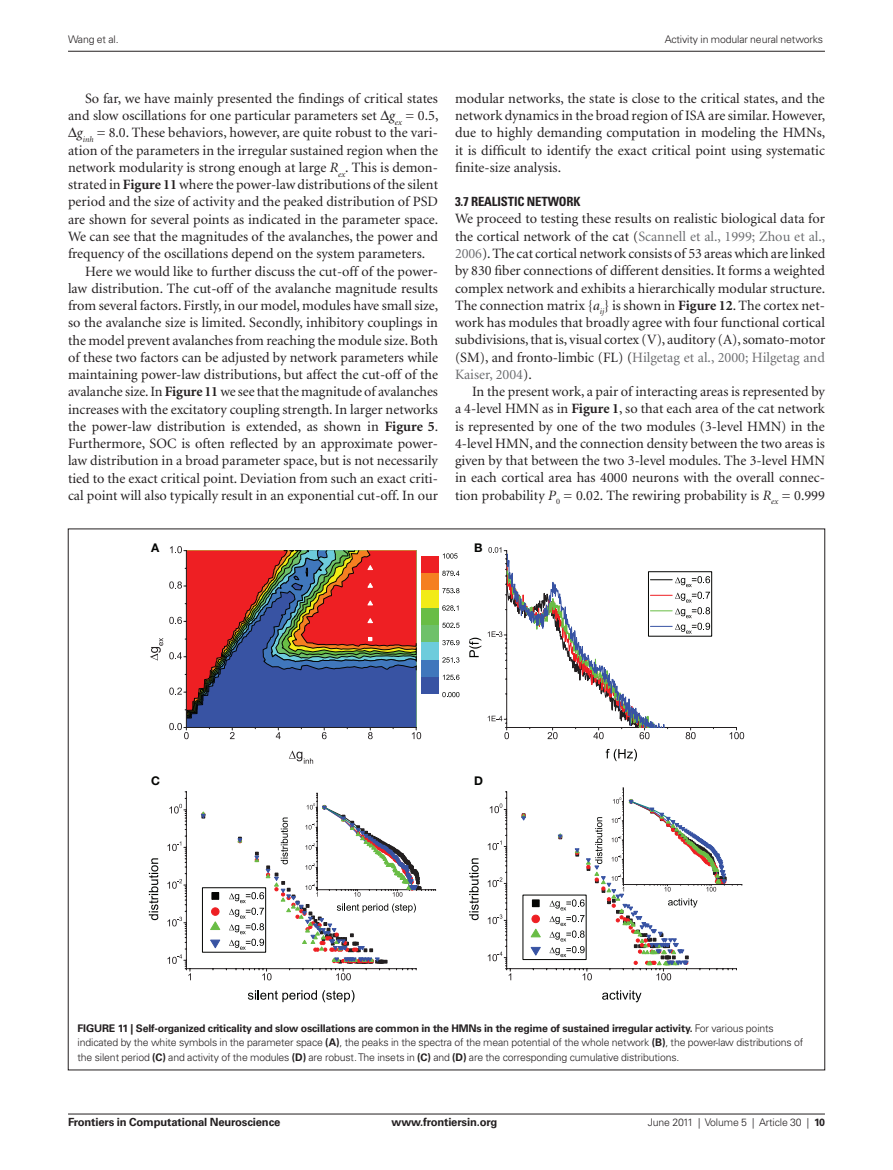
<style>
.page{position:relative;width:893px;height:1170px;background:#fff}
.page>*{position:absolute;margin:0;border:0;box-sizing:border-box;transform-origin:0 0}
.t1{font:14.25px/17.2px "Minion";color:#231f20;text-align:justify}
.t2{font:700 condensed 12.75px "Univers";letter-spacing:-.01em;color:#231f20}
.t3{font:700 12px "Helvetica Neue";color:#040503}
.t4{font:700 11.25px "Univers";letter-spacing:-.015em;color:#231f20}
.t5{font:300 10.5px/14.2px "Univers";letter-spacing:-.015em;color:#231f20}
.s1{color:#6c6d70}
.s2{font-style:italic}
.s3{font-weight:700}
</style>
<div class="page">
<hr style="left:186px;top:791px;width:1px;height:177px;background:#231f20">
<svg style="left:167px;top:798px;width:19px;height:69px"></svg>
<svg style="left:167px;top:873px;width:19px;height:32px"></svg>
<hr style="left:186px;top:968px;width:230px;height:1px;background:#231f20">
<svg style="left:397px;top:968px;width:20px;height:1px"></svg>
<svg style="left:243px;top:968px;width:29px;height:12px"></svg>
<svg style="left:167px;top:911px;width:24px;height:69px"></svg>
<hr style="left:506px;top:791px;width:1px;height:177px;background:#231f20">
<svg style="left:490px;top:791px;width:17px;height:38px"></svg>
<svg style="left:488px;top:835px;width:19px;height:31px"></svg>
<svg style="left:488px;top:872px;width:19px;height:31px"></svg>
<hr style="left:507px;top:968px;width:229px;height:1px;background:#231f20">
<svg style="left:488px;top:909px;width:23px;height:71px"></svg>
<svg style="left:201px;top:811px;width:4px;height:7px"></svg>
<svg style="left:320px;top:957px;width:70px;height:23px"></svg>
<svg style="left:169px;top:546px;width:252px;height:193px;background:#986275"></svg>
<svg style="left:150px;top:638px;width:13px;height:22px"></svg>
<svg style="left:289px;top:750px;width:24px;height:13px"></svg>
<div style="left:421px;top:676px;width:18px;height:18px;background:#3853a3"></div>
<div style="left:421px;top:659px;width:18px;height:17px;background:#4077bc"></div>
<div style="left:421px;top:642px;width:18px;height:17px;background:#6dccdc"></div>
<div style="left:421px;top:624px;width:18px;height:18px;background:#6ec16a"></div>
<div style="left:421px;top:607px;width:18px;height:17px;background:#69bd45"></div>
<div style="left:421px;top:590px;width:18px;height:17px;background:#f2eb17"></div>
<div style="left:421px;top:572px;width:18px;height:18px;background:#f57f21"></div>
<div style="left:421px;top:555px;width:18px;height:17px;background:#ee1f23"></div>
<svg style="left:442px;top:692px;width:17px;height:5px"></svg>
<svg style="left:443px;top:674px;width:16px;height:6px"></svg>
<svg style="left:442px;top:657px;width:17px;height:5px"></svg>
<svg style="left:442px;top:640px;width:17px;height:5px"></svg>
<svg style="left:442px;top:622px;width:17px;height:6px"></svg>
<svg style="left:442px;top:605px;width:16px;height:5px"></svg>
<svg style="left:442px;top:588px;width:17px;height:5px"></svg>
<svg style="left:442px;top:570px;width:17px;height:6px"></svg>
<svg style="left:443px;top:553px;width:14px;height:5px"></svg>
<svg style="left:488px;top:547px;width:256px;height:192px"></svg>
<svg style="left:469px;top:637px;width:12px;height:20px"></svg>
<svg style="left:606px;top:748px;width:31px;height:13px"></svg>
<div style="left:202px;top:887px;width:64px;height:65px;background:#fff;border:1px solid #040503"></div>
<div style="left:212px;top:892px;width:7px;height:7px;background:#040503"></div>
<div style="left:212px;top:907px;width:7px;height:8px;background:#ee1f23;border-radius:50%"></div>
<div style="left:211px;top:907px;width:8px;height:8px;border:1px solid #ee1f23;border-radius:50%"></div>
<svg style="left:210px;top:921px;width:11px;height:9px"></svg>
<svg style="left:210px;top:939px;width:10px;height:9px"></svg>
<svg style="left:149px;top:858px;width:9px;height:62px"></svg>
<svg style="left:248px;top:990px;width:106px;height:12px"></svg>
<svg style="left:469px;top:858px;width:10px;height:62px"></svg>
<svg style="left:602px;top:990px;width:39px;height:12px"></svg>
<svg style="left:229px;top:793px;width:207px;height:158px"></svg>
<svg style="left:521px;top:787px;width:222px;height:193px"></svg>
<hr style="left:68px;top:51px;width:757px;height:1px;background:#231f20">
<hr style="left:68px;top:1113px;width:757px;height:1px;background:#231f20">
<p class="t5" style="left:68px;top:32px;width:52px">Wang et al.</p>
<p class="t5" style="left:665px;top:32px;width:160px">Activity in modular neural networks</p>
<p class="t1" style="left:455px;top:90px;width:372px">modular networks, the state is close to the critical states, and the network dynamics in the broad region of ISA are similar. However, due to highly demanding computation in modeling the HMNs, it is difficult to identify the exact critical point using systematic finite-size analysis.</p>
<p class="t2" style="left:455px;top:194px;width:127px">3.7 REALISTIC NETWORK</p>
<p class="t1" style="left:455px;top:211px;width:372px">We proceed to testing these results on realistic biological data for the cortical network of the cat (<span class="s1">Scannell et al., 1999; Zhou et al., 2006</span>). The cat cortical network consists of 53 areas which are linked by 830 fiber connections of different densities. It forms a weighted complex network and exhibits a hierarchically modular structure.<br>The connection matrix {<span class="s2">a</span><sub>ij</sub>} is shown in <span class="s3">Figure 12</span>. The cortex net&shy;work has modules that broadly agree with four functional cortical subdivisions, that is, visual cortex (V), auditory (A), somato-motor (SM), and fronto-limbic (FL) (<span class="s1">Hilgetag et al., 2000; Hilgetag and Kaiser, 2004</span>).</p>
<p class="t1" style="left:455px;top:383px;width:371px;text-indent:17px">In the present work, a pair of interacting areas is represented by a 4-level HMN as in <span class="s3">Figure 1</span>, so that each area of the cat network is represented by one of the two modules (3-level HMN) in the 4-level HMN, and the connection density between the two areas is given by that between the two 3-level modules. The 3-level HMN in each cortical area has 4000 neurons with the overall connec&shy;tion probability <span class="s2">P</span><sub>0</sub> = 0.02. The rewiring probability is <span class="s2">R</span><sub>ex</sub> = 0.999</p>
<p class="t1" style="left:85px;top:90px;width:354px">So far, we have mainly presented the findings of critical states</p>
<p class="t1" style="left:68px;top:107px;width:372px">and slow oscillations for one particular parameters set ∆<span class="s2">g</span><sub>ex</sub> = 0.5,</p>
<p class="t1" style="left:68px;top:125px;width:371px">∆<span class="s2">g</span><sub>inh</sub> = 8.0. These behaviors, however, are quite robust to the vari-</p>
<p class="t1" style="left:68px;top:142px;width:371px">ation of the parameters in the irregular sustained region when the</p>
<p class="t1" style="left:68px;top:159px;width:371px">network modularity is strong enough at large <span class="s2">R</span><sub>ex</sub>. This is demon-</p>
<p class="t1" style="left:68px;top:176px;width:372px">strated in <span class="s3">Figure 11</span> where the power-law distributions of the silent</p>
<p class="t1" style="left:68px;top:194px;width:371px">period and the size of activity and the peaked distribution of PSD</p>
<p class="t1" style="left:68px;top:211px;width:372px">are shown for several points as indicated in the parameter space.</p>
<p class="t1" style="left:68px;top:228px;width:371px">We can see that the magnitudes of the avalanches, the power and</p>
<p class="t1" style="left:68px;top:245px;width:359px">frequency of the oscillations depend on the system parameters.</p>
<p class="t1" style="left:85px;top:263px;width:354px">Here we would like to further discuss the cut-off of the power-</p>
<p class="t1" style="left:68px;top:280px;width:371px">law distribution. The cut-off of the avalanche magnitude results</p>
<p class="t1" style="left:68px;top:297px;width:372px">from several factors. Firstly, in our model, modules have small size,</p>
<p class="t1" style="left:68px;top:314px;width:371px">so the avalanche size is limited. Secondly, inhibitory couplings in</p>
<p class="t1" style="left:68px;top:332px;width:371px">the model prevent avalanches from reaching the module size. Both</p>
<p class="t1" style="left:68px;top:349px;width:371px">of these two factors can be adjusted by network parameters while</p>
<p class="t1" style="left:68px;top:366px;width:371px">maintaining power-law distributions, but affect the cut-off of the</p>
<p class="t1" style="left:68px;top:384px;width:371px">avalanche size. In <span class="s3">Figure 11</span> we see that the magnitude of avalanches</p>
<p class="t1" style="left:68px;top:401px;width:371px">increases with the excitatory coupling strength. In larger networks</p>
<p class="t1" style="left:68px;top:418px;width:372px">the power-law distribution is extended, as shown in <span class="s3">Figure 5</span>.</p>
<p class="t1" style="left:68px;top:435px;width:371px">Furthermore, SOC is often reflected by an approximate power-</p>
<p class="t1" style="left:68px;top:453px;width:371px">law distribution in a broad parameter space, but is not necessarily</p>
<p class="t1" style="left:68px;top:470px;width:371px">tied to the exact critical point. Deviation from such an exact criti-</p>
<p class="t1" style="left:68px;top:487px;width:371px">cal point will also typically result in an exponential cut-off. In our</p>
<p class="t3" style="left:151px;top:540px;width:10px">A</p>
<p class="t3" style="left:474px;top:540px;width:10px">B</p>
<p class="t3" style="left:151px;top:773px;width:10px">C</p>
<p class="t3" style="left:474px;top:773px;width:10px">D</p>
<p class="t5" style="left:78px;top:1021px;width:727px"><span class="s3">Figure 11 | Self-organized criticality and slow oscillations are common in the HMNs in the regime of sustained irregular activity.</span> For various points indicated by the white symbols in the parameter space <span class="s3">(A)</span>, the peaks in the spectra of the mean potential of the whole network <span class="s3">(B)</span>, the power-law distributions of the silent period <span class="s3">(C)</span> and activity of the modules <span class="s3">(D)</span> are robust. The insets in <span class="s3">(C)</span> and <span class="s3">(D)</span> are the corresponding cumulative distributions.</p>
<p class="t4" style="left:68px;top:1115px;width:214px">Frontiers in Computational Neuroscience</p>
<p class="t4" style="left:392px;top:1115px;width:107px">www.frontiersin.org</p>
<p class="t5" style="left:648px;top:1115px;width:178px">June 2011 | Volume 5 | Article 30 | <span class="s3">10</span></p>
</div>
